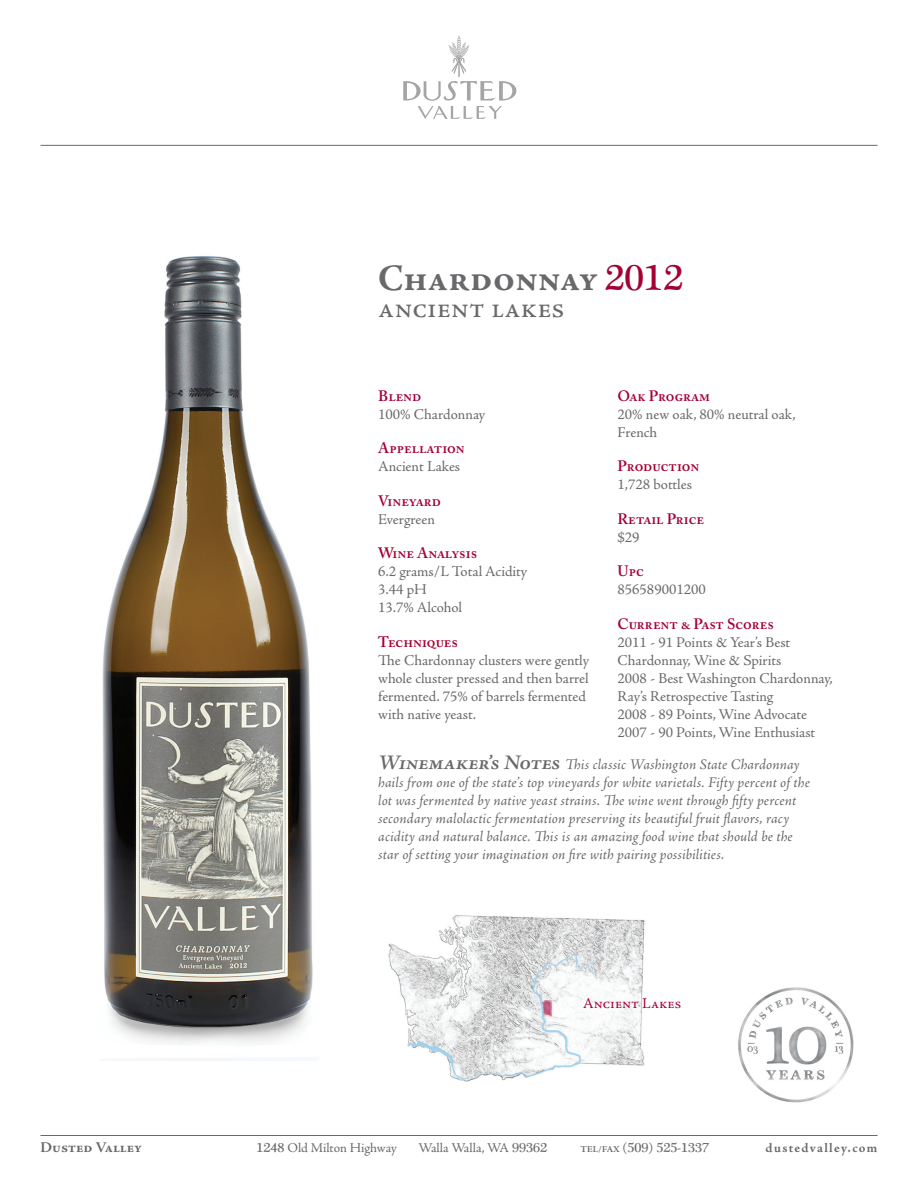
<style>
.page{position:relative;width:918px;height:1188px;background:#fff}
.page>*{position:absolute;margin:0;border:0;box-sizing:border-box;transform-origin:0 0}
.t1{font:700 37.5px "Adobe Jenson Pro";color:#69696c}
.t2{font:30px "Adobe Jenson Pro";color:#69696c}
.t3{font:15px/18px "Adobe Jenson Pro";letter-spacing:-.005em;color:#69696c}
.t4{font:italic 15px/18px "Adobe Jenson Pro";letter-spacing:.005em;color:#69696c}
.t5{font:600 15px "Adobe Caslon Pro";color:#a40133}
.t6{font:700 15px "Adobe Jenson Pro";color:#69696c}
.t7{font:15px "Adobe Jenson Pro";color:#a40133}
.t8{font:13.5px "Adobe Jenson Pro";letter-spacing:-.01em;color:#69696c}
.t9{font:13.5px "Plantagenet Cherokee";color:#69696c}
.t10{font:700 13.5px "Adobe Jenson Pro";color:#69696c}
.s1{font-family:"Plantagenet Cherokee";font-weight:400;color:#a40133}
.s2{font-weight:600;font-size:21px}
.s3{font-family:"Plantagenet Cherokee"}
.s4{font-family:"Adobe Jenson Pro";font-weight:700;font-size:9px}
</style>
<div class="page">
<svg style="left:403px;top:35px;width:113px;height:84px"></svg>
<hr style="left:40px;top:145px;width:838px;height:1px;background:#69696c">
<hr style="left:40px;top:1135px;width:838px;height:1px;background:#69696c">
<img style="left:738px;top:987px;width:116px;height:116px">
<img style="left:102px;top:256px;width:211px;height:805px">
<img style="left:388px;top:915px;width:257px;height:167px">
<h1 class="t1" style="left:378px;top:257px;width:306px">Chardonnay <span class="s1">2012</span></h1>
<h2 class="t2" style="left:378px;top:291px;width:188px">ancient lakes</h2>
<p class="t5" style="left:618px;top:387px;width:94px">Oak Program</p>
<p class="t3" style="left:618px;top:405px;width:180px">20% new oak, 80% neutral oak,<br>French</p>
<p class="t5" style="left:618px;top:457px;width:83px">Production</p>
<p class="t3" style="left:618px;top:476px;width:76px">1,728 bottles</p>
<p class="t5" style="left:618px;top:510px;width:88px">Retail Price</p>
<p class="t3" style="left:618px;top:528px;width:24px">$29</p>
<p class="t5" style="left:618px;top:562px;width:28px">Upc</p>
<p class="t3" style="left:618px;top:581px;width:90px">856589001200</p>
<p class="t5" style="left:618px;top:615px;width:158px">Current &amp; Past Scores</p>
<p class="t3" style="left:618px;top:633px;width:217px">2011 - 91 Points &amp; Year’s Best<br>Chardonnay, Wine &amp; Spirits<br>2008 - Best Washington Chardonnay,<br>Ray’s Retrospective Tasting<br>2008 - 89 Points, Wine Advocate<br>2007 - 90 Points, Wine Enthusiast</p>
<p class="t4" style="left:378px;top:756px;width:433px"><span class="s2">Winemaker’s Notes</span> This classic Washington State Chardonnay hails from one of the state’s top vineyards for white varietals. Fifty percent of the lot was fermented by native yeast strains. The wine went through fifty percent secondary malolactic fermentation preserving its beautiful fruit flavors, racy acidity and natural balance. This is an amazing food wine that should be the star of setting your imagination on fire with pairing possibilities.</p>
<p class="t5" style="left:378px;top:387px;width:45px">Blend</p>
<p class="t3" style="left:378px;top:405px;width:109px">100% Chardonnay</p>
<p class="t5" style="left:378px;top:439px;width:88px">Appellation</p>
<p class="t3" style="left:378px;top:458px;width:84px">Ancient Lakes</p>
<p class="t5" style="left:378px;top:492px;width:64px">Vineyard</p>
<p class="t3" style="left:378px;top:510px;width:58px">Evergreen</p>
<p class="t5" style="left:378px;top:544px;width:101px">Wine Analysis</p>
<p class="t3" style="left:378px;top:563px;width:151px">6.2 grams/L Total Acidity<br>3.44 pH<br>13.7% Alcohol</p>
<p class="t5" style="left:378px;top:633px;width:81px">Techniques</p>
<p class="t3" style="left:378px;top:651px;width:212px">The Chardonnay clusters were gently whole cluster pressed and then barrel fermented. 75% of barrels fermented with native yeast.</p>
<p class="t7" style="left:583px;top:994px;width:99px">Ancient Lakes</p>
<p class="t6" style="left:40px;top:1138px;width:103px">Dusted Valley</p>
<p class="t8" style="left:257px;top:1140px;width:142px"><span class="s3">1248</span> Old Milton Highway</p>
<p class="t8" style="left:419px;top:1140px;width:130px">Walla Walla, WA <span class="s3">99362</span></p>
<p class="t9" style="left:580px;top:1139px;width:130px"><span class="s4">Tel/Fax</span> (509) 525-1337</p>
<p class="t10" style="left:766px;top:1140px;width:113px">dustedvalley.com</p>
</div>
